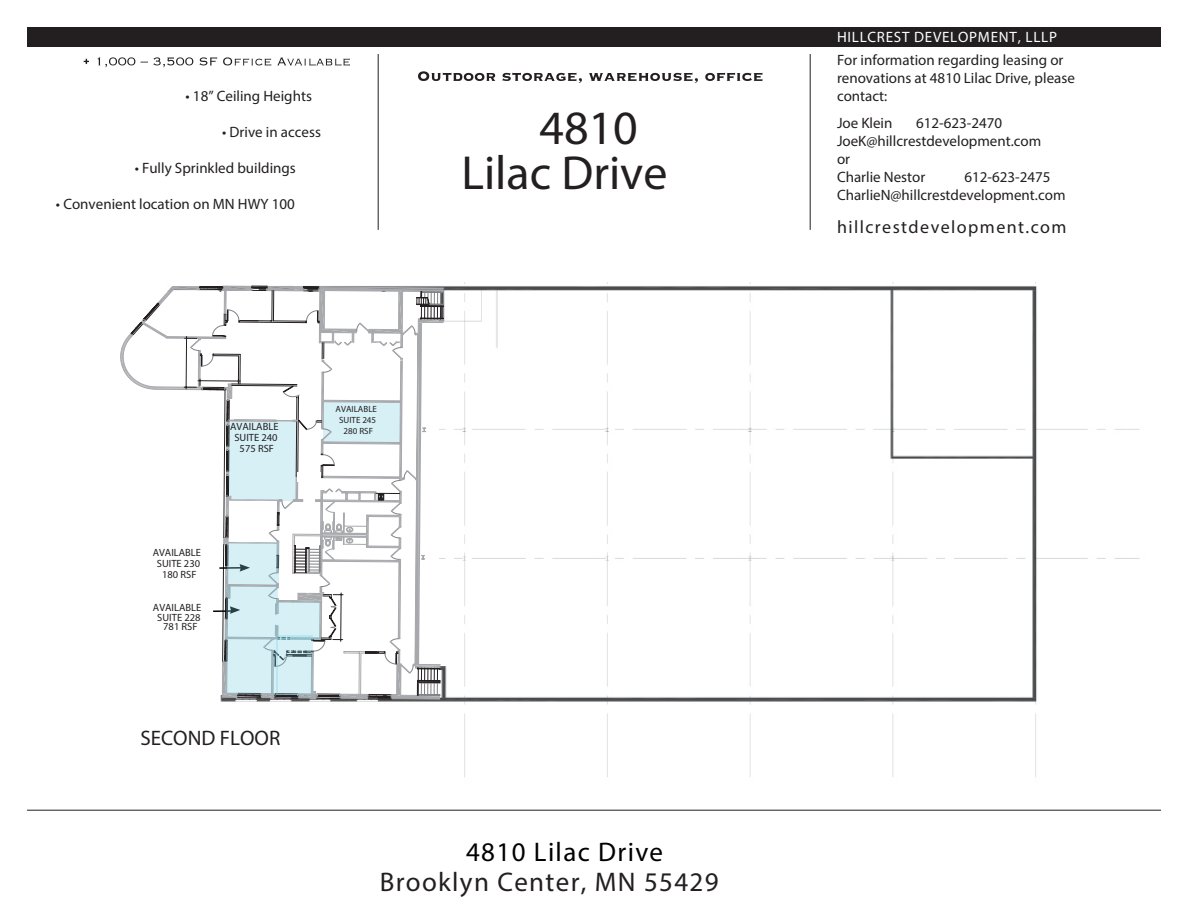
<style>
.page{position:relative;width:1188px;height:918px;background:#fff}
.page>*{position:absolute;margin:0;border:0;box-sizing:border-box;transform-origin:0 0}
.t1{font:48px/45px "Myriad Pro";color:#231f20}
.t2{font:27px "Myriad Pro";letter-spacing:.05em;color:#231f20}
.t3{font:27px "Myriad Pro";letter-spacing:.05em;color:#000}
.t4{font:21px "Myriad Pro";color:#231f20}
.t5{font:18px "Myriad Pro";letter-spacing:.08em;color:#231f20}
.t6{font:15px/18px "Myriad Pro";color:#231f20}
.t7{font:15px "Myriad Pro";letter-spacing:.05em;color:#fff}
.t8{font:10.5px/11.2px "Myriad Pro";color:#231f20;text-align:center}
.t9{font:9px/11.2px "Myriad Pro";color:#231f20;text-align:center}
</style>
<div class="page">
<img style="left:220px;top:282px;width:920px;height:495px">
<hr style="left:378px;top:54px;width:1px;height:176px;background:#231f20">
<hr style="left:810px;top:54px;width:1px;height:176px;background:#231f20">
<div style="left:27px;top:27px;width:1134px;height:19px;background:#231f20"></div>
<hr style="left:27px;top:810px;width:1134px;height:1px;background:#231f20">
<svg style="left:418px;top:71px;width:344px;height:12px"></svg>
<svg style="left:84px;top:57px;width:266px;height:10px"></svg>
<svg style="left:121px;top:286px;width:323px;height:414px"></svg>
<div style="left:298px;top:472px;width:23px;height:9px;background:#fff"></div>
<svg style="left:228px;top:543px;width:51px;height:40px;fill:#d6f0f6"></svg>
<svg style="left:226px;top:586px;width:51px;height:108px;fill:#d6f0f6"></svg>
<div style="left:278px;top:602px;width:42px;height:37px;background:#d6f0f6"></div>
<svg style="left:277px;top:635px;width:36px;height:60px;fill:#d6f0f6"></svg>
<p class="t6" style="left:186px;top:87px;width:128px">• 18” Ceiling Heights</p>
<p class="t6" style="left:222px;top:123px;width:100px">• Drive in access</p>
<p class="t6" style="left:135px;top:159px;width:163px">• Fully Sprinkled buildings</p>
<p class="t6" style="left:56px;top:195px;width:240px">• Convenient location on MN HWY 100</p>
<h1 class="t1" style="left:461px;top:105px;width:208px;text-indent:78px">4810<br>Lilac Drive</h1>
<p class="t8" style="left:230px;top:421px;width:50px">AVAILABLE<br>SUITE 240<br>575 RSF</p>
<p class="t8" style="left:153px;top:546px;width:50px">AVAILABLE<br>SUITE 230<br>180 RSF</p>
<p class="t8" style="left:153px;top:602px;width:50px">AVAILABLE</p>
<p class="t8" style="left:157px;top:611px;width:45px">SUITE 228</p>
<p class="t8" style="left:163px;top:621px;width:36px">781 RSF</p>
<h3 class="t4" style="left:140px;top:725px;width:141px">SECOND FLOOR</h3>
<p class="t9" style="left:336px;top:403px;width:43px">AVAILABLE<br>SUITE 245<br>280 RSF</p>
<h2 class="t3" style="left:466px;top:835px;width:199px">4810 Lilac Drive</h2>
<h2 class="t2" style="left:380px;top:865px;width:340px">Brooklyn Center, MN 55429</h2>
<p class="t7" style="left:837px;top:27px;width:221px">HILLCREST DEVELOPMENT, LLLP</p>
<p class="t6" style="left:837px;top:51px;width:239px">For information regarding leasing or renovations at 4810 Lilac Drive, please contact:</p>
<p class="t6" style="left:837px;top:114px;width:57px">Joe Klein</p>
<p class="t6" style="left:837px;top:114px;width:206px;text-indent:79px">612-623-2470<br>JoeK@hillcrestdevelopment.com or<br>Charlie Nestor</p>
<p class="t6" style="left:837px;top:168px;width:230px;text-indent:128px">612-623-2475<br>CharlieN@hillcrestdevelopment.com</p>
<p class="t5" style="left:837px;top:216px;width:231px">hillcrestdevelopment.com</p>
</div>
